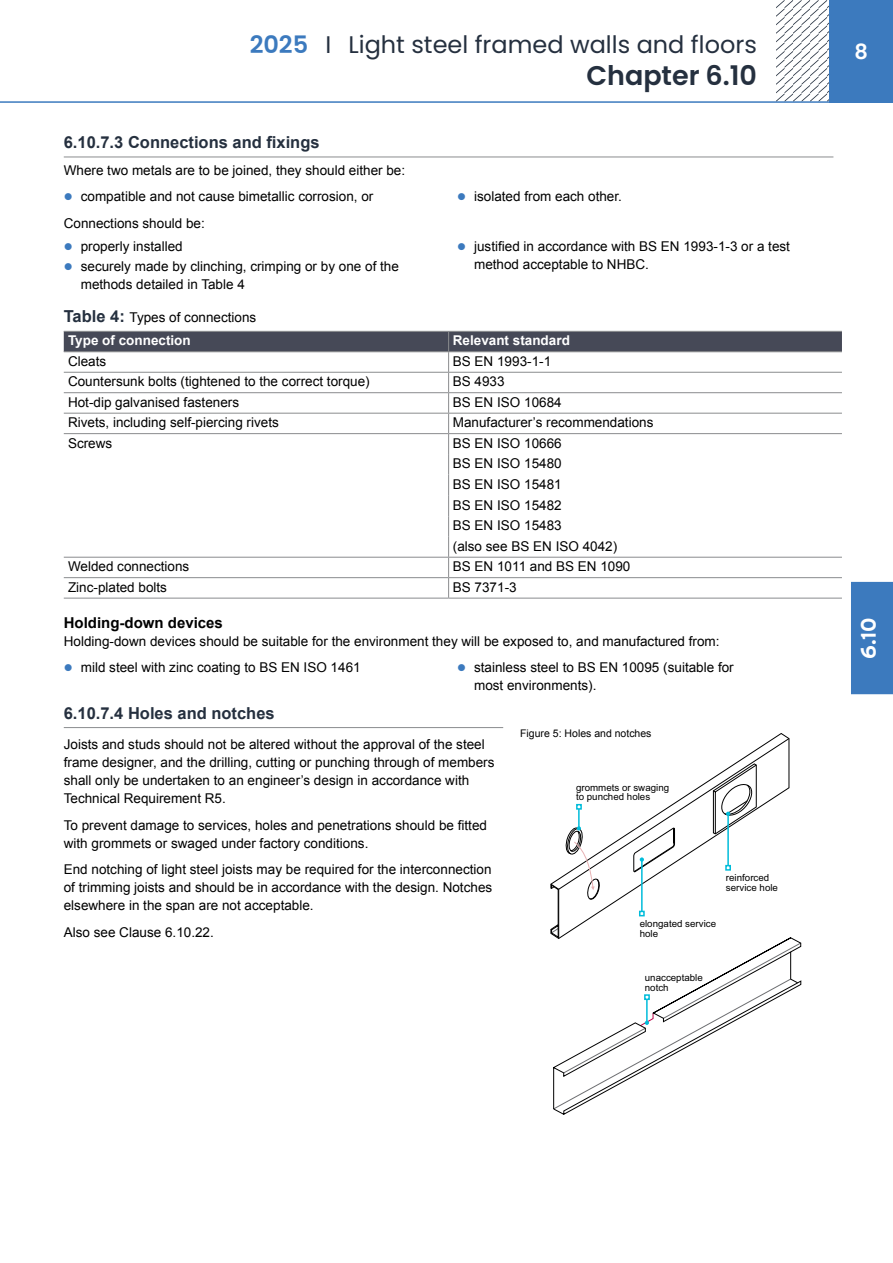
<style>
.page{position:relative;width:893px;height:1263px;background:#fff}
.page>*{position:absolute;margin:0;border:0;box-sizing:border-box;transform-origin:0 0}
.t1{font:600 27px "Poppins";color:#25303f}
.t2{font:24px "Poppins";color:#25303f}
.t3{font:700 21px "Interstate";color:#fff}
.t4{font:600 21px "Poppins";color:#fff}
.t5{font:700 16.5px "Arial";color:#25303f}
.t6{font:700 15px "Arial";color:#000}
.t7{font:13.5px/18px "Arial";color:#000}
.t8{font:700 13.5px "Arial";color:#fff}
.t9{font:10.5px "Arial";color:#000}
.t10{font:9.75px/9.8px "Arial";color:#000}
.s1{font-weight:600;color:#3c7abe}
.s2{font-weight:700;font-size:16.5px;color:#25303f}
.s3{font-weight:700;color:#fff}
</style>
<div class="page">
<svg style="left:776px;top:0;width:53px;height:101px"></svg>
<div style="left:829px;top:0;width:64px;height:102px;background:#3c7abe"></div>
<hr style="left:0;top:101px;width:893px;height:2px;background:#3c7abe">
<div style="left:851px;top:581px;width:42px;height:114px;background:#3c7abe"></div>
<hr style="left:64px;top:157px;width:769px;height:1px;background:#8a8c8e">
<svg style="left:64px;top:331px;width:778px;height:267px"></svg>
<hr style="left:64px;top:598px;width:385px;height:1px;background:#8a8c8e">
<hr style="left:449px;top:598px;width:393px;height:1px;background:#8a8c8e">
<hr style="left:64px;top:727px;width:439px;height:1px;background:#8a8c8e">
<svg style="left:734px;top:733px;width:55px;height:31px"></svg>
<svg style="left:551px;top:764px;width:251px;height:351px"></svg>
<h2 class="t2" style="left:250px;top:31px;width:509px"><span class="s1">2025</span> I Light steel framed walls and floors</h2>
<h1 class="t1" style="left:586px;top:60px;width:172px">Chapter 6.10</h1>
<p class="t5" style="left:64px;top:131px;width:257px">6.10.7.3 Connections and fixings</p>
<p class="t7" style="left:81px;top:157px;width:326px;line-height:26.2px;text-indent:-17px">Where two metals are to be joined, they should either be: compatible and not cause bimetallic corrosion, or</p>
<p class="t7" style="left:64px;top:212px;width:143px;line-height:23.1px;text-align:center">Connections should be: properly installed</p>
<p class="t7" style="left:81px;top:258px;width:320px">securely made by clinching, crimping or by one of the methods detailed in Table 4</p>
<p class="t7" style="left:68px;top:306px;width:190px;line-height:23px;text-indent:-4px"><span class="s2">Table 4:</span> Types of connections<br><span class="s3">Type of connection</span></p>
<p class="t7" style="left:474px;top:187px;width:149px">isolated from each other.</p>
<p class="t7" style="left:474px;top:238px;width:317px">justified in accordance with BS EN 1993-1-3 or a test method acceptable to NHBC.</p>
<p class="t8" style="left:453px;top:332px;width:119px">Relevant standard</p>
<p class="t7" style="left:68px;top:352px;width:40px">Cleats</p>
<p class="t7" style="left:453px;top:352px;width:100px">BS EN 1993-1-1</p>
<p class="t7" style="left:68px;top:373px;width:303px">Countersunk bolts (tightened to the correct torque)</p>
<p class="t7" style="left:453px;top:373px;width:53px">BS 4933</p>
<p class="t7" style="left:68px;top:393px;width:173px">Hot-dip galvanised fasteners</p>
<p class="t7" style="left:453px;top:393px;width:110px">BS EN ISO 10684</p>
<p class="t7" style="left:68px;top:414px;width:212px">Rivets, including self-piercing rivets</p>
<p class="t7" style="left:453px;top:414px;width:202px">Manufacturer’s recommendations</p>
<p class="t7" style="left:68px;top:434px;width:46px">Screws</p>
<p class="t7" style="left:453px;top:433px;width:166px;line-height:20.5px">BS EN ISO 10666<br>BS EN ISO 15480<br>BS EN ISO 15481<br>BS EN ISO 15482<br>BS EN ISO 15483<br>(also see BS EN ISO 4042)</p>
<p class="t7" style="left:68px;top:558px;width:123px">Welded connections</p>
<p class="t7" style="left:453px;top:558px;width:179px">BS EN 1011 and BS EN 1090</p>
<p class="t7" style="left:68px;top:578px;width:101px">Zinc-plated bolts</p>
<p class="t7" style="left:453px;top:578px;width:65px">BS 7371-3</p>
<p class="t6" style="left:64px;top:612px;width:161px">Holding-down devices</p>
<p class="t7" style="left:81px;top:628px;width:640px;line-height:26.2px;text-indent:-17px">Holding-down devices should be suitable for the environment they will be exposed to, and manufactured from: mild steel with zinc coating to BS EN ISO 1461</p>
<p class="t7" style="left:474px;top:658px;width:261px">stainless steel to BS EN 10095 (suitable for most environments).</p>
<p class="t5" style="left:64px;top:702px;width:212px">6.10.7.4 Holes and notches</p>
<p class="t7" style="left:64px;top:736px;width:432px">Joists and studs should not be altered without the approval of the steel frame designer, and the drilling, cutting or punching through of members shall only be undertaken to an engineer’s design in accordance with Technical Requirement R5.</p>
<p class="t7" style="left:64px;top:816px;width:425px">To prevent damage to services, holes and penetrations should be fitted with grommets or swaged under factory conditions.</p>
<p class="t7" style="left:64px;top:861px;width:430px;text-align:justify">End notching of light steel joists may be required for the interconnection of trimming joists and should be in accordance with the design. Notches elsewhere in the span are not acceptable.</p>
<p class="t7" style="left:64px;top:923px;width:152px">Also see Clause 6.10.22.</p>
<p class="t9" style="left:520px;top:726px;width:133px">Figure 5: Holes and notches</p>
<p class="t10" style="left:576px;top:782px;width:95px">grommets or swaging to punched holes</p>
<p class="t10" style="left:726px;top:873px;width:54px">reinforced service hole</p>
<p class="t10" style="left:640px;top:918px;width:78px">elongated service hole</p>
<p class="t10" style="left:645px;top:974px;width:59px">unacceptable notch</p>
<h3 class="t4" style="left:854px;top:40px;width:15px">8</h3>
<h3 class="t3" style="left:857px;top:659px;width:43px;rotate:-90deg">6.10</h3>
</div>
